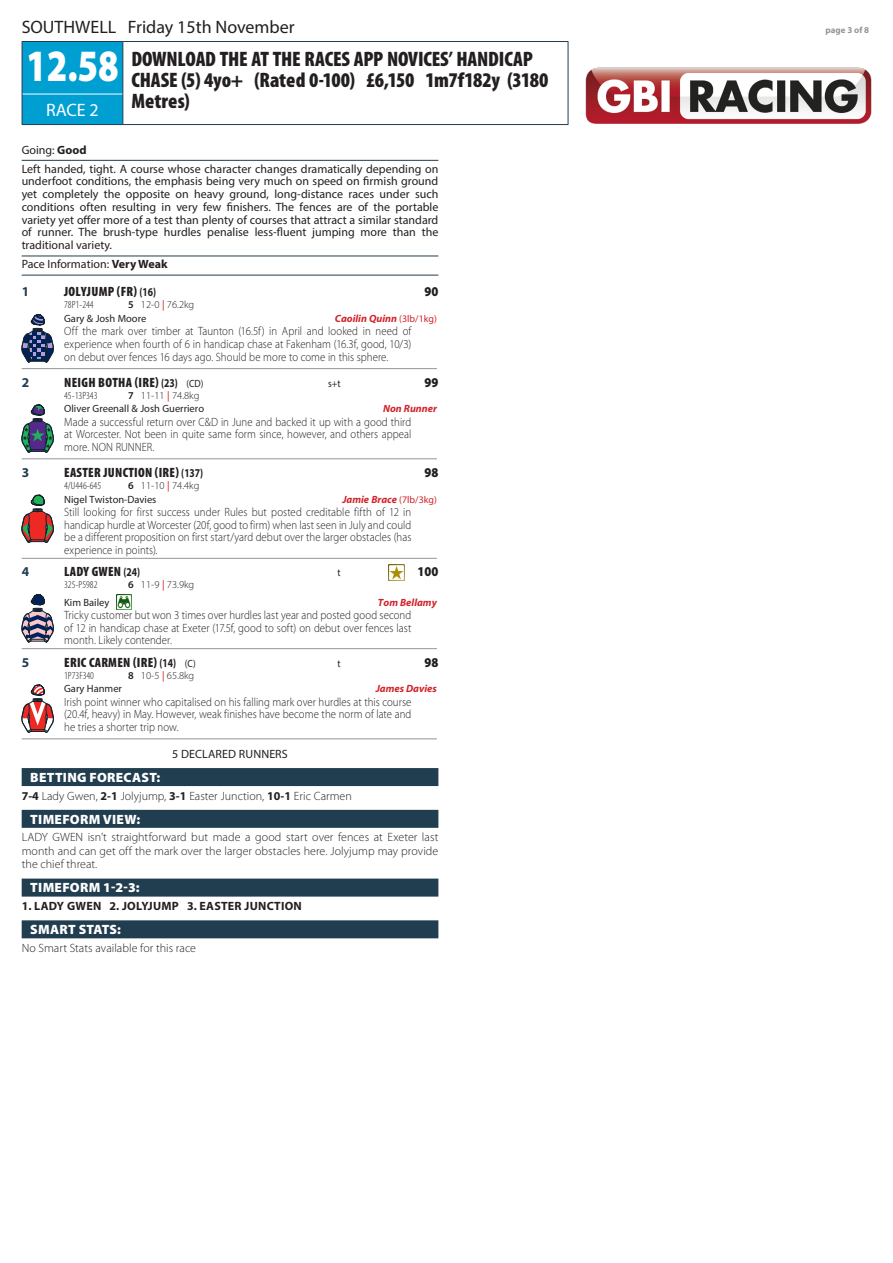
<style>
.page{position:relative;width:893px;height:1263px;background:#fff}
.page>*{position:absolute;margin:0;border:0;box-sizing:border-box;transform-origin:0 0}
.RaceTime{font:900 45px "Myriad Pro";color:#fff;scale:.8 1}
.RaceTitle{font:900 condensed 21px/21px "Myriad Pro";letter-spacing:-.01em;color:#231f20}
.CourseDate{font:18px "Myriad Pro";color:#231f20}
.RaceNumber{font:18px "Myriad Pro";color:#fff}
.Horse{font:900 condensed 13.5px "Myriad Pro";letter-spacing:.02em;color:#231f20}
.SubHead{font:900 13.5px "Myriad Pro";letter-spacing:.02em;color:#fff}
.Horse-2{font:900 13.5px "Myriad Pro";color:#231f20;scale:.9 1}
.Horse-3{font:700 13.5px "Myriad Pro";color:#213d50}
.ShortComment2{font:300 12px/12.8px "Myriad Pro";letter-spacing:.005em;color:#231f20;text-align:justify;scale:.9 1}
.CourseDesc{font:12px/12.8px "Myriad Pro";color:#231f20;text-align:justify}
.TFView{font:300 12px/13.5px "Myriad Pro";letter-spacing:.005em;color:#231f20;text-align:justify}
.Betting{font:300 12px "Myriad Pro";color:#231f20}
.Timeform123{font:700 12px "Myriad Pro";letter-spacing:.02em;color:#231f20}
.BlankSmartStats{font:300 12px "Myriad Pro";letter-spacing:.005em;color:#231f20}
.DrawPace{font:12px "Myriad Pro";color:#231f20}
.Declared{font:12px "Myriad Pro";letter-spacing:.01em;color:#231f20}
.Going{font:12px "Myriad Pro";color:#231f20}
.TrainerJockey{font:10.5px "Myriad Pro";color:#231f20}
.TrainerJockey-2{font:italic 700 10.5px "Myriad Pro";color:#d1232a}
.FormAgeWeight{font:300 10.5px "Myriad Pro";color:#231f20}
.FormAgeWeight-2{font:300 condensed 10.5px "Myriad Pro";color:#231f20}
.Horse-4{font:10.5px "Myriad Pro";color:#231f20;scale:.9 1}
.t1{font:700 9px "Myriad Pro";color:#939598}
.s1{font-weight:700}
.s2{font-weight:700;font-stretch:normal;font-size:12px}
.s3{font-weight:600}
.s4{font-weight:400;color:#d2161e}
.s5{font-weight:400;font-style:normal;font-size:10.05px}
.s6{font-weight:400;font-stretch:normal;font-size:10.5px}
</style>
<div class="page">
<img style="left:585px;top:67px;width:287px;height:57px">
<hr style="left:22px;top:160px;width:416px;height:1px;background:#213d50">
<hr style="left:22px;top:256px;width:416px;height:1px;background:#213d50">
<hr style="left:22px;top:275px;width:416px;height:1px;background:#213d50">
<div style="left:22px;top:768px;width:416px;height:18px;background:#213d50"></div>
<div style="left:22px;top:810px;width:416px;height:18px;background:#213d50"></div>
<div style="left:22px;top:878px;width:416px;height:18px;background:#213d50"></div>
<div style="left:22px;top:920px;width:416px;height:18px;background:#213d50"></div>
<hr style="left:22px;top:368px;width:42px;height:1px;background:#939598">
<hr style="left:64px;top:368px;width:373px;height:1px;background:#939598">
<svg style="left:22px;top:314px;width:32px;height:49px"></svg>
<hr style="left:22px;top:458px;width:42px;height:1px;background:#939598">
<hr style="left:64px;top:458px;width:373px;height:1px;background:#939598">
<svg style="left:22px;top:404px;width:32px;height:49px"></svg>
<hr style="left:22px;top:558px;width:42px;height:1px;background:#939598">
<hr style="left:64px;top:558px;width:373px;height:1px;background:#939598">
<svg style="left:22px;top:495px;width:32px;height:48px"></svg>
<img style="left:389px;top:565px;width:15px;height:15px">
<hr style="left:22px;top:648px;width:42px;height:1px;background:#939598">
<hr style="left:64px;top:648px;width:373px;height:1px;background:#939598">
<svg style="left:22px;top:594px;width:32px;height:48px"></svg>
<img style="left:116px;top:594px;width:16px;height:16px">
<hr style="left:22px;top:739px;width:42px;height:1px;background:#939598">
<hr style="left:64px;top:739px;width:373px;height:1px;background:#939598">
<svg style="left:22px;top:684px;width:32px;height:49px"></svg>
<div style="left:23px;top:42px;width:99px;height:82px;background:#009fd2"></div>
<hr style="left:22px;top:41px;width:101px;height:1px;background:#213d50">
<hr style="left:22px;top:42px;width:1px;height:52px;background:#213d50">
<hr style="left:123px;top:41px;width:445px;height:1px;background:#213d50">
<hr style="left:122px;top:42px;width:1px;height:52px;background:#213d50">
<hr style="left:568px;top:42px;width:1px;height:52px;background:#213d50">
<hr style="left:568px;top:94px;width:1px;height:30px;background:#213d50">
<hr style="left:123px;top:124px;width:445px;height:1px;background:#213d50">
<hr style="left:22px;top:94px;width:100px;height:1px;background:#fff">
<hr style="left:22px;top:94px;width:1px;height:30px;background:#213d50">
<hr style="left:122px;top:94px;width:1px;height:30px;background:#213d50">
<hr style="left:22px;top:124px;width:101px;height:1px;background:#213d50">
<p class="CourseDate" style="left:22px;top:15px;width:275px">SOUTHWELL Friday 15th November</p>
<p class="RaceTime" style="left:26px;top:36px;width:117px">12.58</p>
<p class="RaceTitle" style="left:131px;top:48px;width:418px">DOWNLOAD THE AT THE RACES APP NOVICES’ HANDICAP<br>CHASE (5) 4yo+ (Rated 0-100) £6,150 1m7f182y (3180<br>Metres)</p>
<p class="RaceNumber" style="left:46px;top:99px;width:54px">RACE 2</p>
<p class="Going" style="left:22px;top:142px;width:66px">Going: <span class="s1">Good</span></p>
<p class="CourseDesc" style="left:22px;top:162px;width:418px">Left handed, tight. A course whose character changes dramatically depending on underfoot conditions, the emphasis being very much on speed on firmish ground yet completely the opposite on heavy ground, long-distance races under such conditions often resulting in very few finishers. The fences are of the portable variety yet offer more of a test than plenty of courses that attract a similar standard of runner. The brush-type hurdles penalise less-fluent jumping more than the traditional variety.</p>
<p class="DrawPace" style="left:22px;top:257px;width:147px">Pace Information: <span class="s1">Very Weak</span></p>
<p class="Horse-3" style="left:22px;top:283px;width:9px">1</p>
<p class="Horse" style="left:64px;top:283px;width:93px">JOLYJUMP (FR) <span class="s2">(16)</span></p>
<p class="Horse-2" style="left:424px;top:283px;width:17px">90</p>
<p class="FormAgeWeight-2" style="left:64px;top:299px;width:31px">78P1-244</p>
<p class="FormAgeWeight" style="left:128px;top:298px;width:68px"><span class="s3">5</span> 12-0 <span class="s4">|</span> 76.2kg</p>
<p class="TrainerJockey" style="left:64px;top:312px;width:84px">Gary &amp; Josh Moore</p>
<p class="TrainerJockey-2" style="left:335px;top:312px;width:104px">Caoilin Quinn <span class="s5">(3lb/1kg)</span></p>
<p class="ShortComment2" style="left:64px;top:325px;width:387px">Off the mark over timber at Taunton (16.5f) in April and looked in need of experience when fourth of 6 in handicap chase at Fakenham (16.3f, good, 10/3) on debut over fences 16 days ago. Should be more to come in this sphere.</p>
<p class="Horse-3" style="left:22px;top:373px;width:9px">2</p>
<p class="Horse" style="left:64px;top:373px;width:141px">NEIGH BOTHA (IRE) <span class="s2">(23)</span> <span class="s6">(CD)</span></p>
<p class="Horse-4" style="left:328px;top:376px;width:15px">s+t</p>
<p class="Horse-2" style="left:424px;top:373px;width:17px">99</p>
<p class="FormAgeWeight-2" style="left:64px;top:389px;width:35px">45-13P343</p>
<p class="FormAgeWeight" style="left:128px;top:389px;width:73px"><span class="s3">7</span> 11-11 <span class="s4">|</span> 74.8kg</p>
<p class="TrainerJockey" style="left:64px;top:402px;width:141px">Oliver Greenall &amp; Josh Guerriero</p>
<p class="TrainerJockey-2" style="left:383px;top:402px;width:55px">Non Runner</p>
<p class="ShortComment2" style="left:64px;top:415px;width:387px">Made a successful return over C&amp;D in June and backed it up with a good third at Worcester. Not been in quite same form since, however, and others appeal more. NON RUNNER.</p>
<p class="Horse-3" style="left:22px;top:463px;width:9px">3</p>
<p class="Horse" style="left:64px;top:463px;width:141px">EASTER JUNCTION (IRE) <span class="s2">(137)</span></p>
<p class="Horse-2" style="left:424px;top:463px;width:17px">98</p>
<p class="FormAgeWeight-2" style="left:64px;top:479px;width:38px">4/U446-645</p>
<p class="FormAgeWeight" style="left:128px;top:479px;width:73px"><span class="s3">6</span> 11-10 <span class="s4">|</span> 74.4kg</p>
<p class="TrainerJockey" style="left:64px;top:493px;width:94px">Nigel Twiston-Davies</p>
<p class="TrainerJockey-2" style="left:342px;top:492px;width:96px">Jamie Brace <span class="s5">(7lb/3kg)</span></p>
<p class="ShortComment2" style="left:64px;top:505px;width:387px">Still looking for first success under Rules but posted creditable fifth of 12 in handicap hurdle at Worcester (20f, good to firm) when last seen in July and could be a different proposition on first start/yard debut over the larger obstacles (has experience in points).</p>
<p class="Horse-3" style="left:22px;top:563px;width:9px">4</p>
<p class="Horse" style="left:64px;top:563px;width:78px">LADY GWEN <span class="s2">(24)</span></p>
<p class="Horse-4" style="left:337px;top:566px;width:5px">t</p>
<p class="Horse-2" style="left:417px;top:563px;width:25px">100</p>
<p class="FormAgeWeight-2" style="left:64px;top:578px;width:35px">325-P5982</p>
<p class="FormAgeWeight" style="left:128px;top:578px;width:68px"><span class="s3">6</span> 11-9 <span class="s4">|</span> 73.9kg</p>
<p class="TrainerJockey" style="left:64px;top:596px;width:47px">Kim Bailey</p>
<p class="TrainerJockey-2" style="left:378px;top:595px;width:60px">Tom Bellamy</p>
<p class="ShortComment2" style="left:64px;top:608px;width:387px">Tricky customer but won 3 times over hurdles last year and posted good second of 12 in handicap chase at Exeter (17.5f, good to soft) on debut over fences last month. Likely contender.</p>
<p class="Horse-3" style="left:22px;top:653px;width:9px">5</p>
<p class="Horse" style="left:64px;top:653px;width:133px">ERIC CARMEN (IRE) <span class="s2">(14)</span> <span class="s6">(C)</span></p>
<p class="Horse-4" style="left:337px;top:656px;width:5px">t</p>
<p class="Horse-2" style="left:424px;top:653px;width:17px">98</p>
<p class="FormAgeWeight-2" style="left:64px;top:669px;width:31px">1P73F340</p>
<p class="FormAgeWeight" style="left:128px;top:669px;width:68px"><span class="s3">8</span> 10-5 <span class="s4">|</span> 65.8kg</p>
<p class="TrainerJockey" style="left:64px;top:682px;width:59px">Gary Hanmer</p>
<p class="TrainerJockey-2" style="left:376px;top:682px;width:63px">James Davies</p>
<p class="ShortComment2" style="left:64px;top:695px;width:387px">Irish point winner who capitalised on his falling mark over hurdles at this course (20.4f, heavy) in May. However, weak finishes have become the norm of late and he tries a shorter trip now.</p>
<p class="Declared" style="left:172px;top:746px;width:117px">5 DECLARED RUNNERS</p>
<p class="SubHead" style="left:30px;top:768px;width:132px">BETTING FORECAST:</p>
<p class="Betting" style="left:22px;top:788px;width:332px"><span class="s1">7-4</span> Lady Gwen, <span class="s1">2-1</span> Jolyjump, <span class="s1">3-1</span> Easter Junction, <span class="s1">10-1</span> Eric Carmen</p>
<p class="SubHead" style="left:30px;top:810px;width:111px">TIMEFORM VIEW:</p>
<p class="TFView" style="left:22px;top:830px;width:418px">LADY GWEN isn’t straightforward but made a good start over fences at Exeter last month and can get off the mark over the larger obstacles here. Jolyjump may provide the chief threat.</p>
<p class="SubHead" style="left:30px;top:879px;width:111px">TIMEFORM 1-2-3:</p>
<p class="Timeform123" style="left:22px;top:898px;width:282px">1. LADY GWEN 2. JOLYJUMP 3. EASTER JUNCTION</p>
<p class="SubHead" style="left:30px;top:920px;width:92px">SMART STATS:</p>
<p class="BlankSmartStats" style="left:22px;top:941px;width:176px">No Smart Stats available for this race</p>
<p class="t1" style="left:825px;top:24px;width:45px">page 3 of 8</p>
</div>
